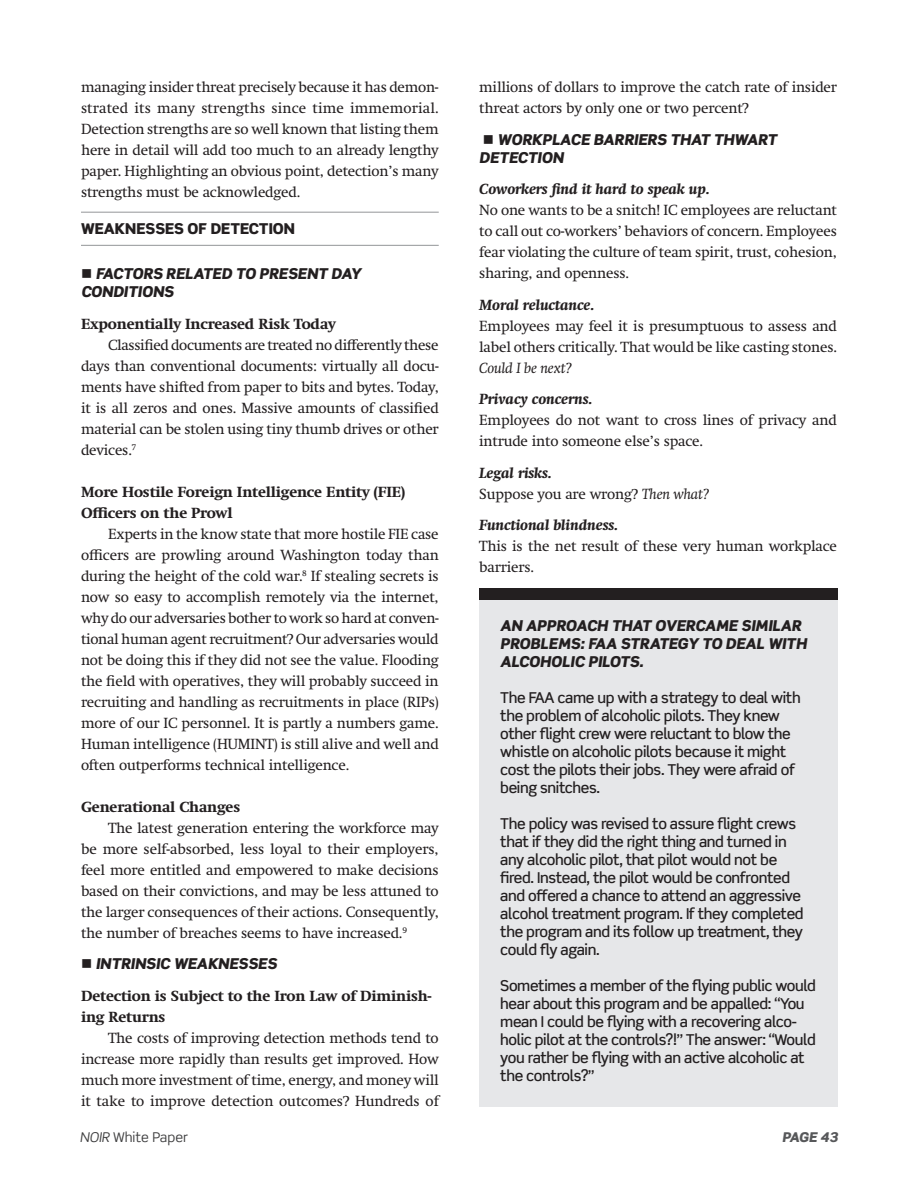
<style>
.page{position:relative;width:918px;height:1188px;background:#fff}
.page>*{position:absolute;margin:0;border:0;box-sizing:border-box;transform-origin:0 0}
.t1{font:15px/21px "Swift Neue LT Pro";letter-spacing:-.01em;color:#231f20;text-align:justify}
.t2{font:500 15px/18px "Scene Std";letter-spacing:-.025em;color:#231f20}
.t3{font:italic 900 15px/18px "Scene Std";color:#231f20}
.t4{font:700 15px/21px "Swift Neue LT Pro";letter-spacing:-.01em;color:#231f20}
.t5{font:italic 700 15px "Swift Neue LT Pro";letter-spacing:-.01em;color:#231f20}
.t6{font:900 15px "Scene Std";color:#231f20}
.t7{font:italic 15px "Swift Neue LT Pro";letter-spacing:-.01em;color:#231f20}
.t8{font:13.5px "Scene Std";color:#3e3e3f}
.t9{font:italic 900 13.5px "Scene Std";letter-spacing:-.015em;color:#57585a}
.s1{font-weight:700;font-style:italic}
.s2{font-style:italic}
</style>
<div class="page">
<hr style="left:81px;top:212px;width:358px;height:1px;background:#939598">
<hr style="left:81px;top:245px;width:358px;height:1px;background:#939598">
<div style="left:479px;top:590px;width:359px;height:517px;background:#e6e7e9"></div>
<div style="left:479px;top:588px;width:359px;height:12px;background:#231f20"></div>
<p class="t1" style="left:81px;top:77px;width:359px">managing insider threat precisely because it has demon&shy;strated its many strengths since time immemorial.<br>Detection strengths are so well known that listing them here in detail will add too much to an already lengthy paper. Highlighting an obvious point, detection’s many strengths must be acknowledged.</p>
<p class="t6" style="left:81px;top:219px;width:216px">WEAKNESSES OF DETECTION</p>
<p class="t3" style="left:81px;top:264px;width:282px">■ FACTORS RELATED TO PRESENT DAY<br>CONDITIONS</p>
<p class="t4" style="left:81px;top:313px;width:256px">Exponentially Increased Risk Today</p>
<p class="t1" style="left:81px;top:334px;width:359px;text-indent:27px">Classified documents are treated no differently these days than conventional documents: virtually all docu&shy;ments have shifted from paper to bits and bytes. Today, it is all zeros and ones. Massive amounts of classified material can be stolen using tiny thumb drives or other devices.<sup>7</sup></p>
<p class="t4" style="left:81px;top:481px;width:326px">More Hostile Foreign Intelligence Entity (FIE)<br>Officers on the Prowl</p>
<p class="t1" style="left:81px;top:523px;width:359px;text-indent:27px">Experts in the know state that more hostile FIE case officers are prowling around Washington today than during the height of the cold war.<sup>8</sup> If stealing secrets is now so easy to accomplish remotely via the internet, why do our adversaries bother to work so hard at conven&shy;tional human agent recruitment? Our adversaries would not be doing this if they did not see the value. Flooding the field with operatives, they will probably succeed in recruiting and handling as recruitments in place (RIPs) more of our IC personnel. It is partly a numbers game.<br>Human intelligence (HUMINT) is still alive and well and often outperforms technical intelligence.</p>
<p class="t4" style="left:81px;top:796px;width:161px">Generational Changes</p>
<p class="t1" style="left:81px;top:817px;width:359px;text-indent:27px">The latest generation entering the workforce may be more self-absorbed, less loyal to their employers, feel more entitled and empowered to make decisions based on their convictions, and may be less attuned to the larger consequences of their actions. Consequently, the number of breaches seems to have increased.<sup>9</sup></p>
<p class="t3" style="left:81px;top:954px;width:197px">■ INTRINSIC WEAKNESSES</p>
<p class="t4" style="left:81px;top:985px;width:352px">Detection is Subject to the Iron Law of Diminish&shy;ing Returns</p>
<p class="t1" style="left:81px;top:1027px;width:359px;text-indent:27px">The costs of improving detection methods tend to increase more rapidly than results get improved. How much more investment of time, energy, and money will it take to improve detection outcomes? Hundreds of</p>
<p class="t1" style="left:479px;top:77px;width:359px">millions of dollars to improve the catch rate of insider threat actors by only one or two percent?</p>
<p class="t3" style="left:479px;top:130px;width:299px">■ WORKPLACE BARRIERS THAT THWART<br>DETECTION</p>
<p class="t5" style="left:479px;top:180px;width:232px">Coworkers find it hard to speak up.</p>
<p class="t1" style="left:479px;top:200px;width:359px">No one wants to be a snitch! IC employees are reluctant to call out co-workers’ behaviors of concern. Employees fear violating the culture of team spirit, trust, cohesion, sharing, and openness.</p>
<p class="t5" style="left:479px;top:296px;width:117px">Moral reluctance.</p>
<p class="t1" style="left:479px;top:315px;width:359px">Employees may feel it is presumptuous to assess and label others critically. That would be like casting stones.</p>
<p class="t7" style="left:479px;top:359px;width:95px">Could I be next?</p>
<p class="t5" style="left:479px;top:390px;width:115px">Privacy concerns.</p>
<p class="t1" style="left:479px;top:410px;width:359px">Employees do not want to cross lines of privacy and intrude into someone else’s space.</p>
<p class="t1" style="left:479px;top:462px;width:232px"><span class="s1">Legal risks.<br></span>Suppose you are wrong? <span class="s2">Then what?</span></p>
<p class="t5" style="left:479px;top:516px;width:141px">Functional blindness.</p>
<p class="t1" style="left:479px;top:536px;width:359px">This is the net result of these very human workplace barriers.</p>
<p class="t3" style="left:500px;top:617px;width:308px">AN APPROACH THAT OVERCAME SIMILAR<br>PROBLEMS: FAA STRATEGY TO DEAL WITH<br>ALCOHOLIC PILOTS.</p>
<p class="t2" style="left:500px;top:689px;width:302px">The FAA came up with a strategy to deal with the problem of alcoholic pilots. They knew other flight crew were reluctant to blow the whistle on alcoholic pilots because it might cost the pilots their jobs. They were afraid of being snitches.</p>
<p class="t2" style="left:500px;top:815px;width:305px">The policy was revised to assure flight crews that if they did the right thing and turned in any alcoholic pilot, that pilot would not be fired. Instead, the pilot would be confronted and offered a chance to attend an aggressive alcohol treatment program. If they completed the program and its follow up treatment, they could fly again.</p>
<p class="t2" style="left:500px;top:977px;width:317px">Sometimes a member of the flying public would hear about this program and be appalled: “You mean I could be flying with a recovering alco&shy;holic pilot at the controls?!” The answer: “Would you rather be flying with an active alcoholic at the controls?”</p>
<p class="t8" style="left:80px;top:1128px;width:110px"><span class="s2">NOIR</span> White Paper</p>
<p class="t9" style="left:782px;top:1128px;width:57px">PAGE 43</p>
</div>
